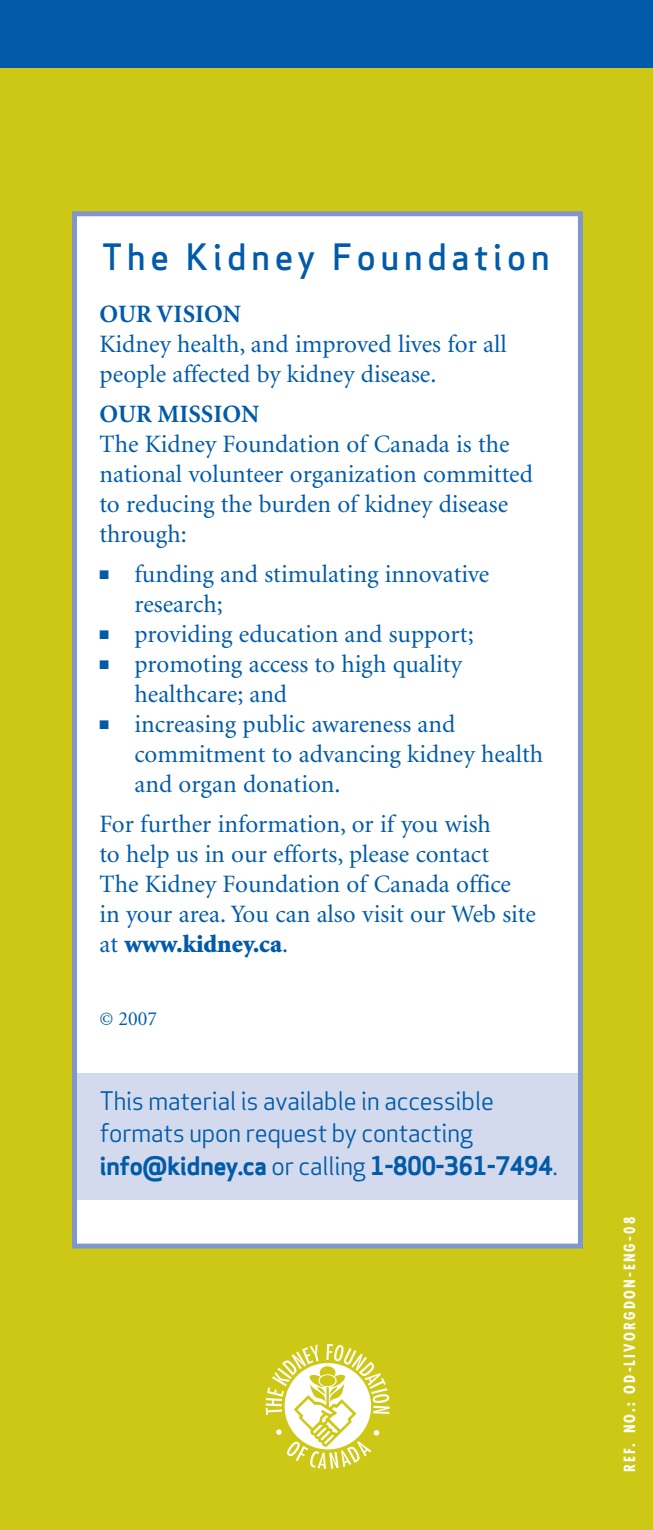
<style>
.page{position:relative;width:653px;height:1530px;background:#fff}
.page>*{position:absolute;margin:0;border:0;box-sizing:border-box;transform-origin:0 0}
.t1{font:35.5px "Apex Sans Medium T";letter-spacing:.12em;color:#015ba9}
.t2{font:25px/30px "Minion";color:#015ba9}
.t3{font:25px/32.5px "Apex Sans Book T";letter-spacing:-.03em;color:#015ba9}
.t4{font:25px "Apex Sans Bold T";letter-spacing:-.03em;color:#015ba9}
.t5{font:700 25px "Minion";color:#015ba9}
.t6{font:20px "Minion";color:#015ba9}
.t7{font:700 condensed 15px "Futura";letter-spacing:.145em;color:#fff}
.s1{font-weight:900}
.s2{font-family:"Apex Sans Book T"}
</style>
<div class="page">
<div style="left:0;top:0;width:652px;height:1530px;background:#cdc816"></div>
<div style="left:77px;top:216px;width:501px;height:1028px;background:#fff"></div>
<div style="left:72px;top:211px;width:510px;height:1038px;border:5px solid #7f97cb"></div>
<svg style="left:265px;top:1344px;width:124px;height:125px"></svg>
<div style="left:0;top:0;width:652px;height:68px;background:#015ba9"></div>
<div style="left:77px;top:1073px;width:500px;height:126px;background:#d3daed"></div>
<h1 class="t1" style="left:102px;top:234px;width:449px">The Kidney Foundation</h1>
<p class="t5" style="left:99px;top:304px;width:143px">OUR VISION</p>
<p class="t2" style="left:99px;top:331px;width:409px">Kidney health, and improved lives for all people affected by kidney disease.</p>
<p class="t5" style="left:99px;top:404px;width:161px">OUR MISSION</p>
<p class="t2" style="left:99px;top:431px;width:435px">The Kidney Foundation of Canada is the national volunteer organization committed to reducing the burden of kidney disease through:</p>
<p class="t2" style="left:134px;top:561px;width:356px;text-indent:-35px">■ funding and stimulating innovative research;</p>
<p class="t2" style="left:99px;top:621px;width:375px">■ providing education and support;</p>
<p class="t2" style="left:134px;top:651px;width:329px;text-indent:-35px">■ promoting access to high quality healthcare; and</p>
<p class="t2" style="left:134px;top:711px;width:410px;text-indent:-35px">■ increasing public awareness and commitment to advancing kidney health and organ donation.</p>
<p class="t2" style="left:99px;top:811px;width:438px">For further information, or if you wish<br>to help us in our efforts, please contact<br>The Kidney Foundation of Canada office in your area. You can also visit our Web site at <span class="s1">www.kidney.ca</span>.</p>
<p class="t6" style="left:99px;top:1011px;width:59px">© 2007</p>
<p class="t3" style="left:99px;top:1084px;width:396px">This material is available in accessible formats upon request by contacting</p>
<p class="t4" style="left:99px;top:1150px;width:460px">info@kidney.ca <span class="s2">or calling</span> 1-800-361-7494<span class="s2">.</span></p>
<p class="t7" style="left:622px;top:1472px;width:257px;rotate:-90deg">REF. NO.: OD-LIVORGDON-ENG-08</p>
</div>
